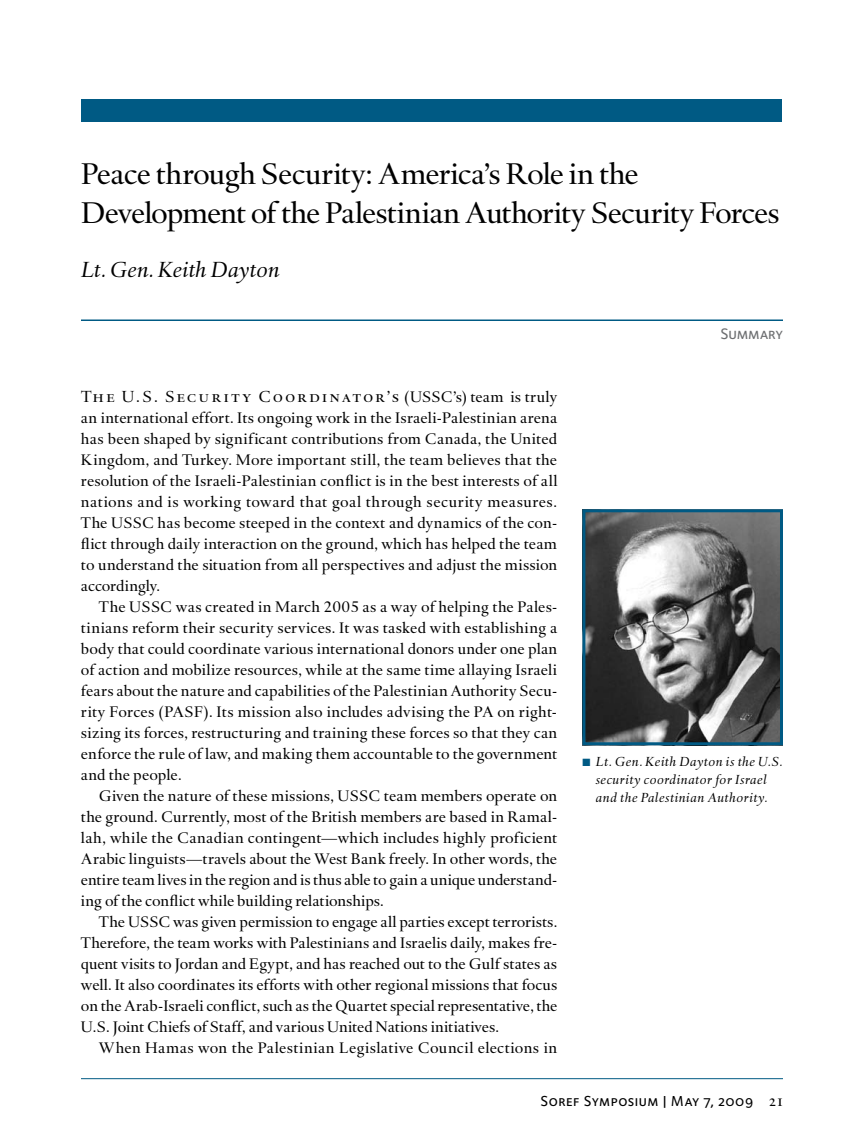
<style>
.page{position:relative;width:864px;height:1134px;background:#fff}
.page>*{position:absolute;margin:0;border:0;box-sizing:border-box;transform-origin:0 0}
.t1{font:30.75px/39px "DTL Haarlemmer D";letter-spacing:-.03em;color:#000}
.t2{font:italic 22.5px "DTL Haarlemmer D";letter-spacing:.005em;color:#000}
.t3{font:16.5px "DTL Haarlemmer D Caps";letter-spacing:.115em;color:#000}
.t4{font:15.75px/21px "DTL Haarlemmer D";letter-spacing:.005em;color:#000;text-align:justify}
.t5{font:15.75px "DTL Haarlemmer D";letter-spacing:.025em;color:#000}
.t6{font:15.75px "Foundry Sterling Medium Expert";letter-spacing:-.01em;color:#6d6f71}
.t7{font:15px "Foundry Sterling Medium Expert";letter-spacing:.03em;color:#000}
.t8{font:italic 13.5px/18px "DTL Haarlemmer D";letter-spacing:.045em;color:#000;text-align:center}
.s1{font-family:"DTL Haarlemmer D";font-size:15.75px}
.s2{color:#005a84}
.s3{font-family:"DTL Haarlemmer D Caps";font-size:16.5px}
</style>
<div class="page">
<hr style="left:81px;top:1078px;width:702px;height:1px;background:#005a84">
<div style="left:82px;top:99px;width:700px;height:23px;background:#005a84"></div>
<hr style="left:81px;top:320px;width:702px;height:1px;background:#005a84">
<img style="left:586px;top:513px;width:193px;height:228px">
<div style="left:582px;top:509px;width:201px;height:236px;border:3px solid #005a84"></div>
<h1 class="t1" style="left:81px;top:155px;width:700px">Peace through Security: America’s Role in the<br>Development of the Palestinian Authority Security Forces</h1>
<h2 class="t2" style="left:81px;top:256px;width:200px">Lt. Gen. Keith Dayton</h2>
<p class="t3" style="left:81px;top:387px;width:478px">The U.S. Security Coordinator’s <span class="s1">(USSC’s) team is truly</span></p>
<p class="t4" style="left:81px;top:408px;width:478px">an international effort. Its ongoing work in the Israeli-Palestinian arena has been shaped by significant contributions from Canada, the United Kingdom, and Turkey. More important still, the team believes that the resolution of the Israeli-Palestinian conflict is in the best interests of all nations and is working toward that goal through security measures.<br>The USSC has become steeped in the context and dynamics of the con&shy;flict through daily interaction on the ground, which has helped the team to understand the situation from all perspectives and adjust the mission accordingly.</p>
<p class="t4" style="left:81px;top:596px;width:478px;text-indent:18px">The USSC was created in March 2005 as a way of helping the Pales&shy;tinians reform their security services. It was tasked with establishing a body that could coordinate various international donors under one plan of action and mobilize resources, while at the same time allaying Israeli fears about the nature and capabilities of the Palestinian Authority Secu&shy;rity Forces (PASF). Its mission also includes advising the PA on right&shy;sizing its forces, restructuring and training these forces so that they can enforce the rule of law, and making them accountable to the government and the people.</p>
<p class="t4" style="left:81px;top:785px;width:478px;text-indent:18px">Given the nature of these missions, USSC team members operate on the ground. Currently, most of the British members are based in Ramal&shy;lah, while the Canadian contingent—which includes highly proficient Arabic linguists—travels about the West Bank freely. In other words, the entire team lives in the region and is thus able to gain a unique understand&shy;ing of the conflict while building relationships.</p>
<p class="t4" style="left:81px;top:911px;width:478px;text-indent:18px">The USSC was given permission to engage all parties except terrorists.<br>Therefore, the team works with Palestinians and Israelis daily, makes fre&shy;quent visits to Jordan and Egypt, and has reached out to the Gulf states as well. It also coordinates its efforts with other regional missions that focus on the Arab-Israeli conflict, such as the Quartet special representative, the U.S. Joint Chiefs of Staff, and various United Nations initiatives.</p>
<p class="t5" style="left:99px;top:1038px;width:460px">When Hamas won the Palestinian Legislative Council elections in</p>
<p class="t6" style="left:720px;top:325px;width:64px">Summary</p>
<p class="t8" style="left:582px;top:753px;width:201px"><span class="s2">■</span> Lt. Gen. Keith Dayton is the U.S. security coordinator for Israel<br>and the Palestinian Authority.</p>
<p class="t7" style="left:541px;top:1092px;width:244px">Soref Symposium | May 7, 2009 <span class="s3">21</span></p>
</div>
